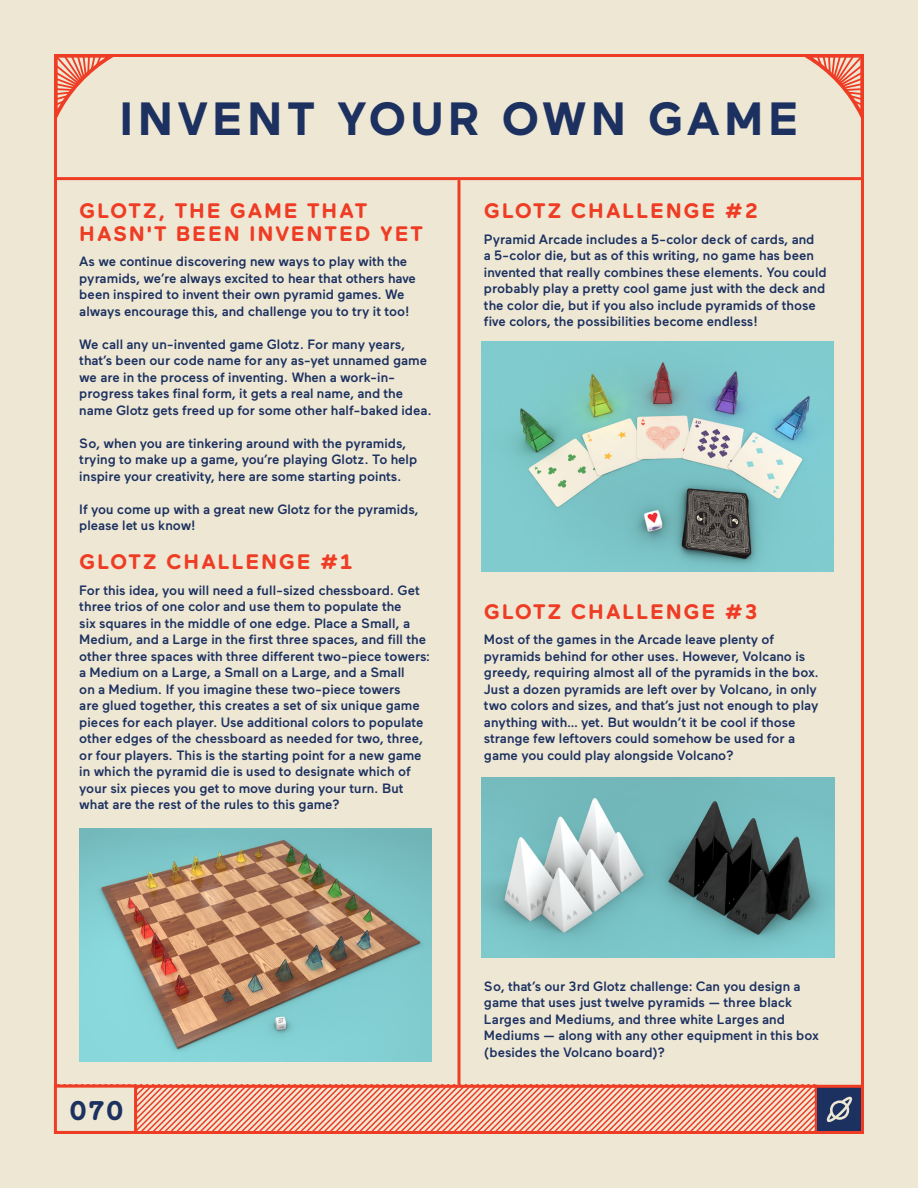
<style>
.page{position:relative;width:918px;height:1188px;background:#eee7d4}
.page>*{position:absolute;margin:0;border:0;box-sizing:border-box;transform-origin:0 0}
.t1{font:700 46.5px "Maax";letter-spacing:.1em;color:#1c3160}
.t2{font:700 27px "Maax Rounded";color:#1c3160}
.Body_Copy{font:700 21px/22.5px "Maax Rounded";letter-spacing:.075em;color:#ef3c24}
.Body_Copy-2{font:500 13.5px/16.5px "Maax";color:#1c3160}
</style>
<div class="page">
<svg style="left:801px;top:54px;width:63px;height:78px"></svg>
<svg style="left:54px;top:54px;width:63px;height:78px"></svg>
<hr style="left:54px;top:177px;width:810px;height:3px;background:#ef3c24">
<hr style="left:458px;top:180px;width:3px;height:905px;background:#ef3c24">
<svg style="left:137px;top:1089px;width:677px;height:41px"></svg>
<div style="left:54px;top:1085px;width:764px;height:49px;border:3px solid #ef3c24"></div>
<div style="left:818px;top:1088px;width:43px;height:43px;background:#1c3160"></div>
<svg style="left:826px;top:1096px;width:27px;height:26px"></svg>
<hr style="left:815px;top:1085px;width:48px;height:3px;background:#ef3c24">
<img style="left:79px;top:828px;width:352px;height:234px">
<img style="left:482px;top:342px;width:352px;height:229px">
<img style="left:482px;top:777px;width:352px;height:180px">
<div style="left:54px;top:1085px;width:83px;height:49px;background:#eee7d4;border:3px solid #ef3c24"></div>
<p class="t1" style="left:119px;top:94px;width:681px">INVENT YOUR OWN GAME</p>
<p class="Body_Copy" style="left:79px;top:199px;width:346px">GLOTZ, THE GAME THAT<br>HASN'T BEEN INVENTED YET</p>
<p class="Body_Copy-2" style="left:79px;top:253px;width:338px">As we continue discovering new ways to play with the pyramids, we’re always excited to hear that others have been inspired to invent their own pyramid games. We always encourage this, and challenge you to try it too!</p>
<p class="Body_Copy-2" style="left:79px;top:336px;width:354px">We call any un-invented game Glotz. For many years, that’s been our code name for any as-yet unnamed game we are in the process of inventing. When a work-in&shy;progress takes final form, it gets a real name, and the name Glotz gets freed up for some other half-baked idea.</p>
<p class="Body_Copy-2" style="left:79px;top:435px;width:340px">So, when you are tinkering around with the pyramids, trying to make up a game, you’re playing Glotz. To help inspire your creativity, here are some starting points.</p>
<p class="Body_Copy-2" style="left:79px;top:501px;width:341px">If you come up with a great new Glotz for the pyramids, please let us know!</p>
<p class="Body_Copy" style="left:79px;top:550px;width:275px">GLOTZ CHALLENGE #1</p>
<p class="Body_Copy-2" style="left:79px;top:582px;width:352px">For this idea, you will need a full-sized chessboard. Get three trios of one color and use them to populate the<br>six squares in the middle of one edge. Place a Small, a Medium, and a Large in the first three spaces, and fill the other three spaces with three different two-piece towers: a Medium on a Large, a Small on a Large, and a Small<br>on a Medium. If you imagine these two-piece towers<br>are glued together, this creates a set of six unique game pieces for each player. Use additional colors to populate other edges of the chessboard as needed for two, three, or four players. This is the starting point for a new game in which the pyramid die is used to designate which of your six pieces you get to move during your turn. But what are the rest of the rules to this game?</p>
<p class="Body_Copy" style="left:484px;top:199px;width:276px">GLOTZ CHALLENGE #2</p>
<p class="Body_Copy-2" style="left:484px;top:231px;width:344px">Pyramid Arcade includes a 5-color deck of cards, and<br>a 5-color die, but as of this writing, no game has been invented that really combines these elements. You could probably play a pretty cool game just with the deck and the color die, but if you also include pyramids of those five colors, the possibilities become endless!</p>
<p class="Body_Copy" style="left:484px;top:600px;width:275px">GLOTZ CHALLENGE #3</p>
<p class="Body_Copy-2" style="left:484px;top:631px;width:337px">Most of the games in the Arcade leave plenty of pyramids behind for other uses. However, Volcano is greedy, requiring almost all of the pyramids in the box.<br>Just a dozen pyramids are left over by Volcano, in only two colors and sizes, and that’s just not enough to play anything with… yet. But wouldn’t it be cool if those strange few leftovers could somehow be used for a game you could play alongside Volcano?</p>
<p class="t2" style="left:69px;top:1094px;width:56px">070</p>
<p class="Body_Copy-2" style="left:484px;top:978px;width:336px">So, that’s our 3rd Glotz challenge: Can you design a game that uses just twelve pyramids — three black Larges and Mediums, and three white Larges and Mediums — along with any other equipment in this box (besides the Volcano board)?</p>
</div>
